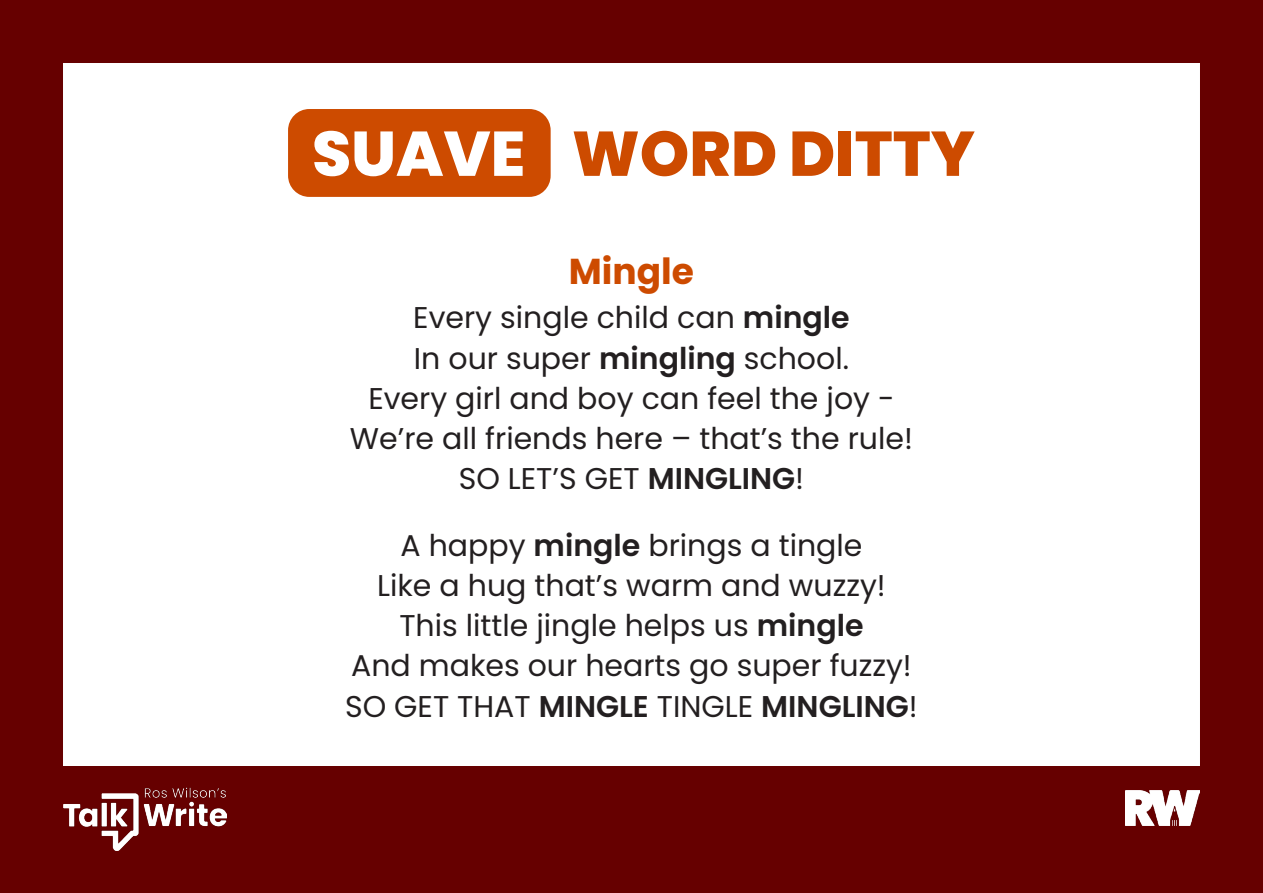
<style>
.page{position:relative;width:1263px;height:893px;background:#fff}
.page>*{position:absolute;margin:0;border:0;box-sizing:border-box;transform-origin:0 0}
.t1{font:800 63px "Poppins";color:#cd4b00}
.t2{font:700 36px "Poppins";color:#cd4b00}
.t3{font:30px "Poppins";color:#231f20}
.s1{color:#fff}
.s2{font-weight:600}
</style>
<div class="page">
<div style="left:0;top:0;width:1263px;height:893px;border:63px solid #600"></div>
<div style="left:288px;top:109px;width:263px;height:88px;background:#cd4b00;border-radius:21px"></div>
<div style="left:0;top:766px;width:1263px;height:127px;background:#600"></div>
<img style="left:1125px;top:790px;width:74px;height:36px">
<img style="left:64px;top:787px;width:163px;height:64px">
<h1 class="t1" style="left:312px;top:117px;width:664px"><span class="s1">SUAVE</span> WORD DITTY</h1>
<p class="t2" style="left:569px;top:250px;width:127px">Mingle</p>
<p class="t3" style="left:413px;top:300px;width:438px">Every single child can <span class="s2">mingle</span></p>
<p class="t3" style="left:414px;top:341px;width:437px">In our super <span class="s2">mingling</span> school.</p>
<p class="t3" style="left:368px;top:381px;width:528px">Every girl and boy can feel the joy -</p>
<p class="t3" style="left:350px;top:421px;width:565px">We’re all friends here – that’s the rule!</p>
<p class="t3" style="left:459px;top:461px;width:347px">SO LET’S GET <span class="s2">MINGLING</span>!</p>
<p class="t3" style="left:400px;top:528px;width:464px">A happy <span class="s2">mingle</span> brings a tingle</p>
<p class="t3" style="left:377px;top:568px;width:510px">Like a hug that’s warm and wuzzy!</p>
<p class="t3" style="left:399px;top:608px;width:466px">This little jingle helps us <span class="s2">mingle</span></p>
<p class="t3" style="left:351px;top:648px;width:562px">And makes our hearts go super fuzzy!</p>
<p class="t3" style="left:345px;top:689px;width:574px">SO GET THAT <span class="s2">MINGLE</span> TINGLE <span class="s2">MINGLING</span>!</p>
</div>
